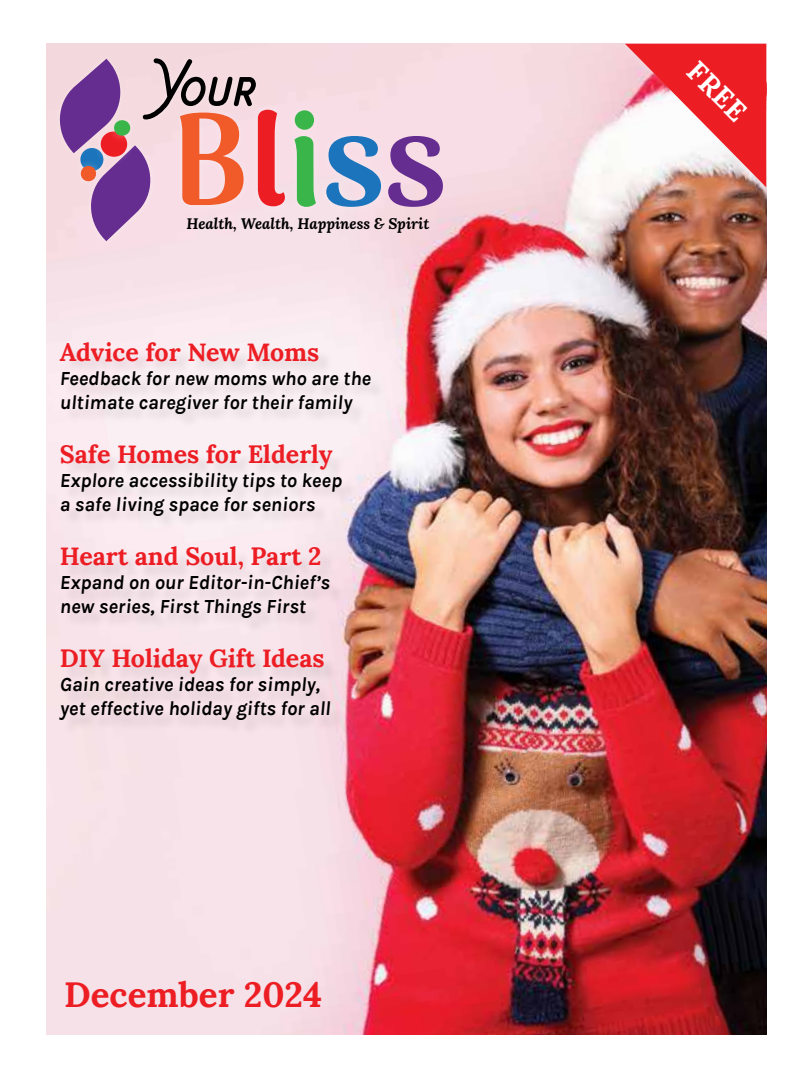
<style>
.page{position:relative;width:810px;height:1080px;background:#fff}
.page>*{position:absolute;margin:0;border:0;box-sizing:border-box;transform-origin:0 0}
.t1{font:700 35px "Lora";color:#ed1d24}
.t2{font:700 28.25px "Lora";color:#fff}
.t3{font:700 25px "Lora";color:#ed1d24}
.t4{font:italic 700 20px/24px "Karla";color:#000}
.t5{font:italic 700 15.12px "Lora";color:#000}
</style>
<div class="page">
<img style="left:46px;top:44px;width:720px;height:991px">
<div style="left:618px;top:36px;width:157px;height:159px;background:#fff;opacity:.3"></div>
<svg style="left:625px;top:44px;width:141px;height:143px"></svg>
<div style="left:62px;top:344px;width:324px;height:392px;background:#000;opacity:.1"></div>
<div style="left:83px;top:138px;width:75px;height:110px;background:#f8dde6"></div>
<div style="left:52px;top:51px;width:77px;height:110px;background:#f3d8dd"></div>
<div style="left:135px;top:51px;width:65px;height:76px;background:#f3d8dd"></div>
<div style="left:250px;top:101px;width:42px;height:114px;background:#f8dde6"></div>
<svg style="left:55px;top:58px;width:230px;height:183px"></svg>
<div style="left:287px;top:103px;width:36px;height:111px;background:#f8dee6"></div>
<svg style="left:294px;top:110px;width:22px;height:97px"></svg>
<div style="left:319px;top:128px;width:70px;height:87px;background:#f8dde6"></div>
<svg style="left:326px;top:136px;width:55px;height:71px"></svg>
<svg style="left:388px;top:136px;width:55px;height:71px;background:#a97eb7"></svg>
<p class="t5" style="left:187px;top:213px;width:244px">Health, Wealth, Happiness &amp; Spirit</p>
<p class="t3" style="left:60px;top:331px;width:261px">Advice for New Moms</p>
<p class="t4" style="left:60px;top:366px;width:313px">Feedback for new moms who are the ultimate caregiver for their family</p>
<p class="t3" style="left:60px;top:433px;width:274px">Safe Homes for Elderly</p>
<p class="t4" style="left:60px;top:468px;width:284px">Explore accessibility tips to keep a safe living space for seniors</p>
<p class="t3" style="left:60px;top:535px;width:263px">Heart and Soul, Part 2</p>
<p class="t4" style="left:60px;top:570px;width:272px">Expand on our Editor-in-Chief’s new series, First Things First</p>
<p class="t3" style="left:60px;top:637px;width:266px">DIY Holiday Gift Ideas</p>
<p class="t4" style="left:60px;top:672px;width:272px">Gain creative ideas for simply, yet effective holiday gifts for all</p>
<h1 class="t1" style="left:64px;top:965px;width:260px">December 2024</h1>
<h2 class="t2" style="left:709px;top:49px;width:72px;rotate:45deg">FREE</h2>
</div>
